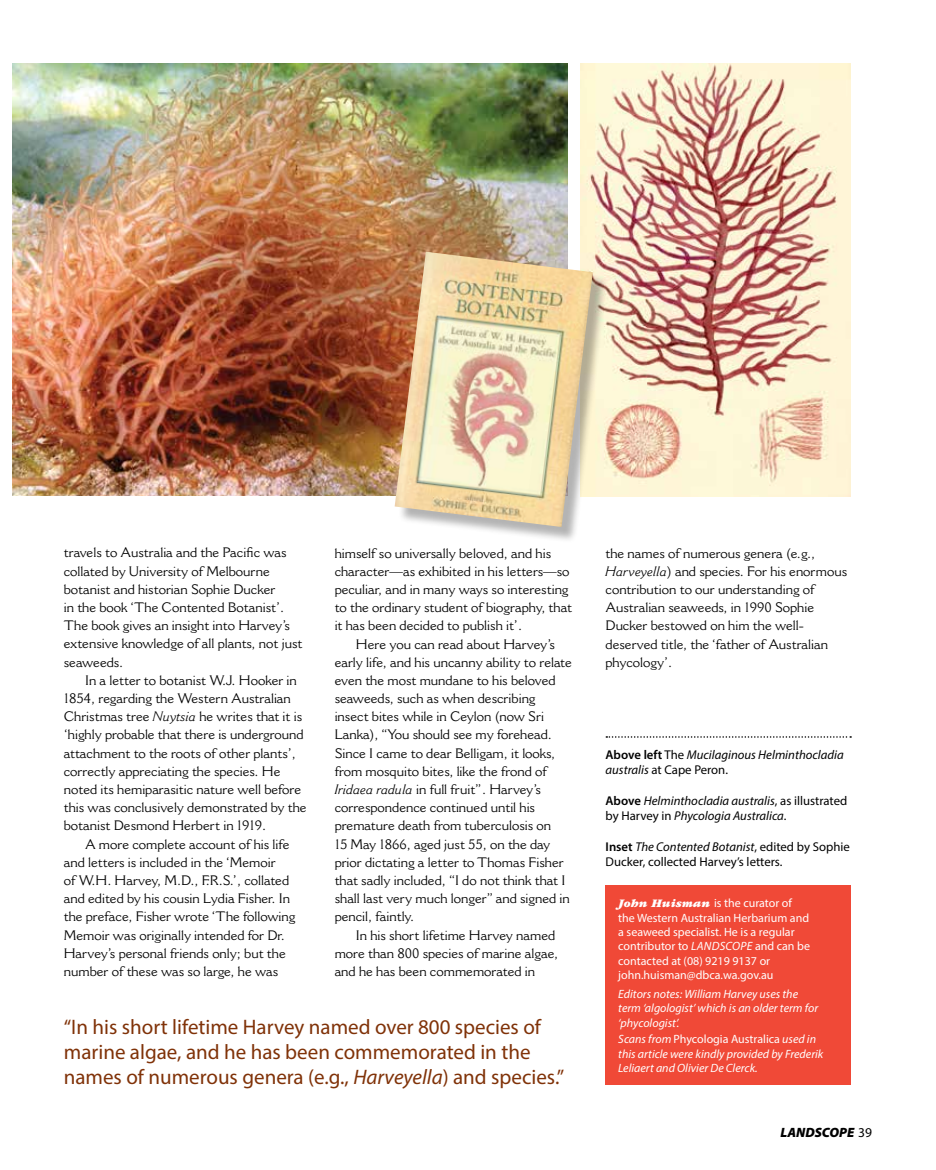
<style>
.page{position:relative;width:936px;height:1170px;background:#fff}
.page>*{position:absolute;margin:0;border:0;box-sizing:border-box;transform-origin:0 0}
.t1{font:21px/25.2px "Myriad Pro";color:#803208}
.t2{font:13.5px/18.1px "Cantoria";color:#000}
.t3{font:italic 900 13.5px "Myriad Pro";color:#000}
.t4{font:italic 12.75px/15.3px "Myriad Pro";color:#000}
.t5{font:12.75px/15.3px "Myriad Pro";color:#000}
.t6{font:italic 12px/14.4px "Myriad Pro";color:#fff}
.t7{font:12px/14.4px "Myriad Pro";color:#fff}
.s1{font-style:italic}
.s2{font-weight:600;font-style:normal}
.s3{font-style:normal}
.s4{font-weight:600}
.s5{font-family:"Garamond";font-weight:900;font-style:italic}
.s6{font-weight:400;font-style:normal}
</style>
<div class="page">
<div style="left:605px;top:885px;width:245px;height:199px;background:#f04937"></div>
<img style="left:580px;top:64px;width:270px;height:432px">
<img style="left:13px;top:64px;width:554px;height:431px">
<svg style="left:606px;top:736px;width:245px;height:1px"></svg>
<div style="left:397px;top:254px;width:212px;height:289px;background:#000;opacity:.3"></div>
<img style="left:394px;top:252px;width:198px;height:275px">
<p class="t2" style="left:64px;top:543px;width:240px">travels to Australia and the Pacific was collated by University of Melbourne botanist and historian Sophie Ducker<br>in the book ‘The Contented Botanist’.<br>The book gives an insight into Harvey’s extensive knowledge of all plants, not just seaweeds.</p>
<p class="t2" style="left:64px;top:671px;width:244px;text-indent:21px">In a letter to botanist W.J. Hooker in 1854, regarding the Western Australian Christmas tree <span class="s1">Nuytsia</span> he writes that it is ‘highly probable that there is underground attachment to the roots of other plants’, correctly appreciating the species. He noted its hemiparasitic nature well before this was conclusively demonstrated by the botanist Desmond Herbert in 1919.</p>
<p class="t2" style="left:64px;top:834px;width:233px;text-indent:21px">A more complete account of his life and letters is included in the ‘Memoir<br>of W.H. Harvey, M.D., F.R.S.’, collated and edited by his cousin Lydia Fisher. In the preface, Fisher wrote ‘The following Memoir was originally intended for Dr.<br>Harvey’s personal friends only; but the number of these was so large, he was</p>
<p class="t2" style="left:334px;top:543px;width:239px">himself so universally beloved, and his character—as exhibited in his letters—so peculiar, and in many ways so interesting to the ordinary student of biography, that it has been decided to publish it’.</p>
<p class="t2" style="left:334px;top:634px;width:239px;text-indent:21px">Here you can read about Harvey’s early life, and his uncanny ability to relate even the most mundane to his beloved seaweeds, such as when describing insect bites while in Ceylon (now Sri Lanka), “You should see my forehead.<br>Since I came to dear Belligam, it looks, from mosquito bites, like the frond of <span class="s1">Iridaea radula</span> in full fruit”. Harvey’s correspondence continued until his premature death from tuberculosis on<br>15 May 1866, aged just 55, on the day prior dictating a letter to Thomas Fisher that sadly included, “I do not think that I shall last very much longer” and signed in pencil, faintly.</p>
<p class="t2" style="left:334px;top:925px;width:225px;text-indent:21px">In his short lifetime Harvey named more than 800 species of marine algae, and he has been commemorated in</p>
<h1 class="t1" style="left:64px;top:1013px;width:502px">“In his short lifetime Harvey named over 800 species of marine algae, and he has been commemorated in the names of numerous genera (e.g., <span class="s1">Harveyella</span>) and species.”</h1>
<p class="t2" style="left:605px;top:543px;width:243px">the names of numerous genera (e.g., <span class="s1">Harveyella</span>) and species. For his enormous contribution to our understanding of Australian seaweeds, in 1990 Sophie Ducker bestowed on him the well&shy;deserved title, the ‘father of Australian phycology’.</p>
<p class="t4" style="left:605px;top:746px;width:240px"><span class="s2">Above left</span> <span class="s3">The</span> Mucilaginous Helminthocladia australis <span class="s3">at Cape Peron.</span></p>
<p class="t4" style="left:605px;top:792px;width:243px"><span class="s2">Above</span> Helminthocladia australis<span class="s3">, as illustrated by Harvey in</span> Phycologia Australica<span class="s3">.</span></p>
<p class="t5" style="left:605px;top:838px;width:246px"><span class="s4">Inset</span> <span class="s1">The Contented Botanist</span>, edited by Sophie<br>Ducker, collected Harvey’s letters.</p>
<p class="t7" style="left:618px;top:895px;width:193px"><span class="s5">John Huisman</span> is the curator of the Western Australian Herbarium and a seaweed specialist. He is a regular contributor to <span class="s1">LANDSCOPE</span> and can be contacted at (08) 9219 9137 or john.huisman@dbca.wa.gov.au</p>
<p class="t6" style="left:618px;top:986px;width:201px">Editors notes: William Harvey uses the term ‘algologist’ which is an older term for ‘phycologist’.</p>
<p class="t6" style="left:618px;top:1031px;width:206px">Scans from <span class="s3">Phycologia Australica</span> used in this article were kindly provided by Frederik<br>Leliaert and Olivier De Clerck.</p>
<p class="t3" style="left:780px;top:1123px;width:93px">LANDSCOPE <span class="s6">39</span></p>
</div>
